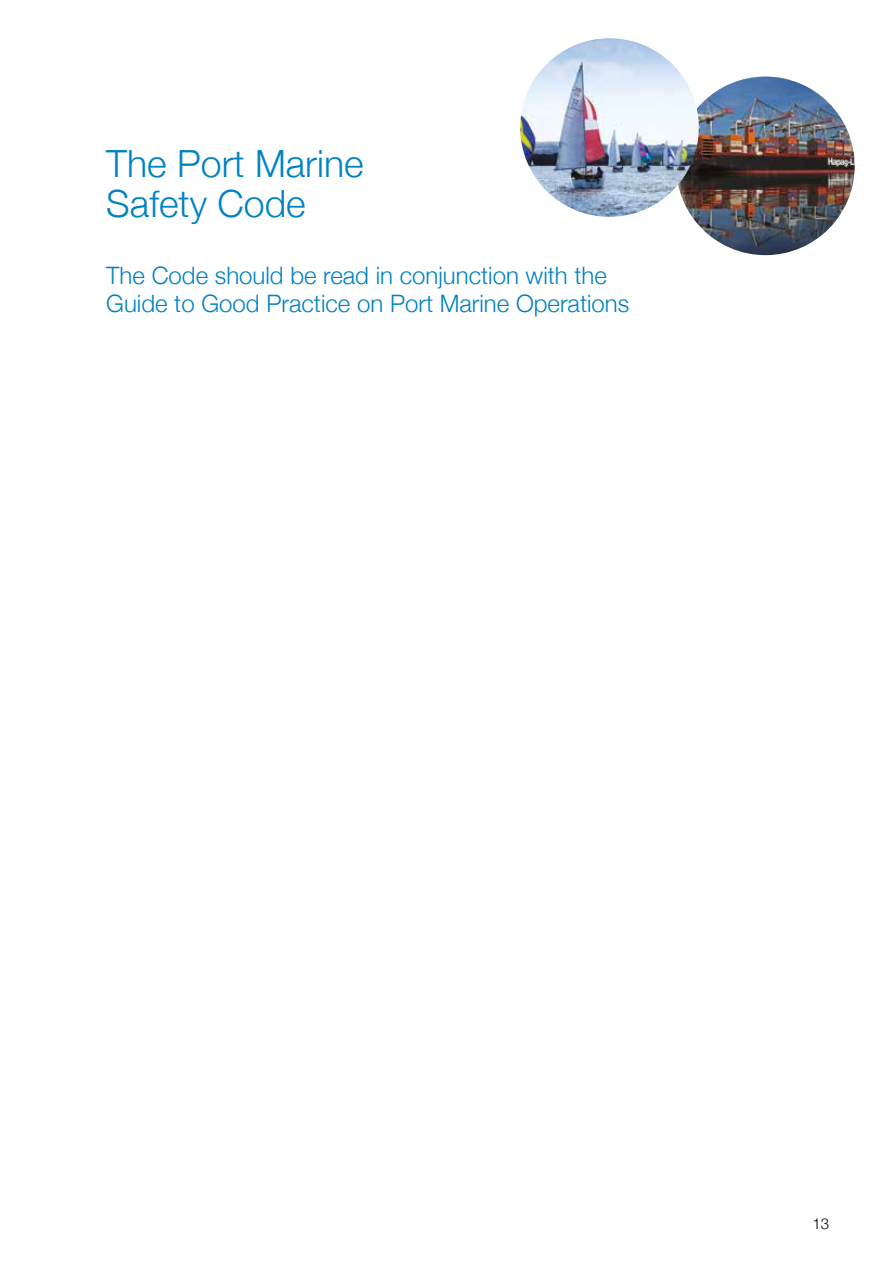
<style>
.page{position:relative;width:893px;height:1263px;background:#fff}
.page>*{position:absolute;margin:0;border:0;box-sizing:border-box;transform-origin:0 0}
.t1{font:300 37.5px/40.5px "Helvetica Neue";color:#0082c2}
.t2{font:300 24px/28.5px "Helvetica Neue";color:#0082c2}
.t3{font:300 15px "Helvetica Neue";color:#000}
</style>
<div class="page">
<img style="left:676px;top:77px;width:179px;height:178px;border-radius:89px">
<img style="left:520px;top:38px;width:179px;height:179px;border-radius:89px">
<h1 class="t1" style="left:106px;top:140px;width:259px">The Port Marine<br>Safety Code</h1>
<p class="t2" style="left:106px;top:259px;width:525px">The Code should be read in conjunction with the<br>Guide to Good Practice on Port Marine Operations</p>
<p class="t3" style="left:812px;top:1211px;width:18px">13</p>
</div>
